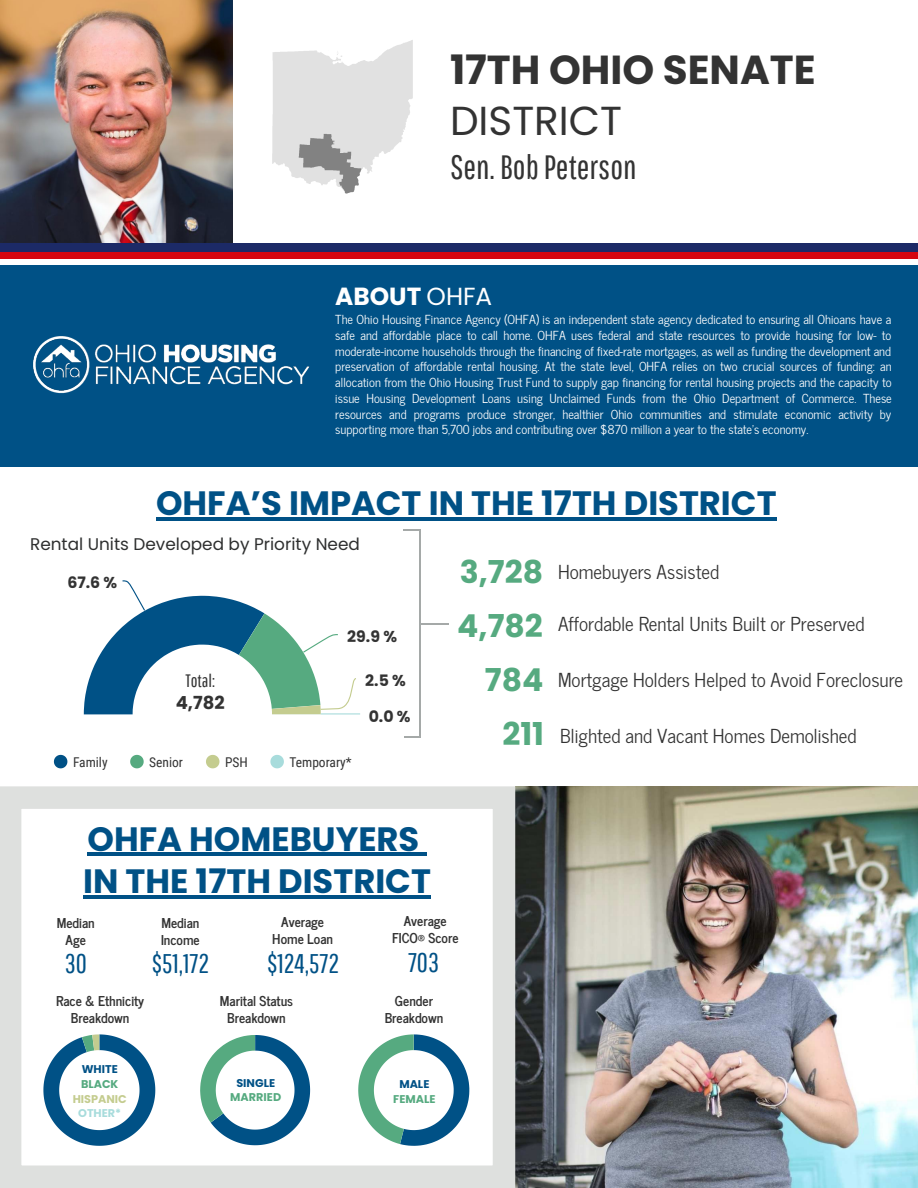
<style>
.page{position:relative;width:918px;height:1188px;background:#fff}
.page>*{position:absolute;margin:0;border:0;box-sizing:border-box;transform-origin:0 0}
.t1{font:700 40.5px "Poppins";color:#333}
.t2{font:40.5px "Poppins";color:#333}
.t3{font:700 33.75px/42.8px "Poppins";color:#005186}
.t4{font:33.75px "Pathway Gothic One";color:#333}
.t5{font:700 31.5px "Poppins";color:#56aa80}
.t6{font:27px "Pathway Gothic One";color:#005186}
.t7{font:700 24.75px "Poppins";color:#fff}
.t8{font:19.2px "News Cycle";color:#333}
.t9{font:18px "Pathway Gothic One";color:#333}
.t10{font:700 18px "Poppins";color:#333}
.t11{font:16.8px "Poppins";color:#2e2f2f}
.t12{font:700 15.75px "Poppins";color:#333}
.t13{font:700 13.5px/16.8px "News Cycle";color:#333;text-align:center}
.t14{font:13.5px "Roboto Condensed";color:#333}
.t15{font:12.3px/15.8px "News Cycle";color:#fff;text-align:justify}
.t16{font:700 11.25px "Poppins";color:#56aa80}
.t17{font:700 11.25px "Poppins";color:#005186}
.t18{font:700 11.25px "Poppins";color:#c4cc8f}
.t19{font:700 11.25px "Poppins";color:#a8dcdc}
.s1{font-weight:400}
.s2{font-family:"Poppins";font-weight:700;font-size:31.5px;color:#56aa80}
</style>
<div class="page">
<img style="left:272px;top:40px;width:141px;height:154px">
<img style="left:0;top:0;width:233px;height:243px">
<div style="left:0;top:266px;width:918px;height:201px;background:#005186"></div>
<hr style="left:156px;top:517px;width:621px;height:4px;background:#005186">
<div style="left:0;top:251px;width:918px;height:8px;background:#d5060f"></div>
<div style="left:0;top:243px;width:918px;height:9px;background:#1c2a67"></div>
<img style="left:33px;top:336px;width:277px;height:58px">
<img style="left:515px;top:786px;width:403px;height:402px">
<svg style="left:0;top:786px;width:515px;height:402px"></svg>
<hr style="left:88px;top:853px;width:331px;height:3px;background:#005186">
<svg style="left:419px;top:853px;width:8px;height:3px"></svg>
<hr style="left:83px;top:895px;width:348px;height:4px;background:#005186">
<svg style="left:43px;top:1034px;width:112px;height:112px"></svg>
<svg style="left:200px;top:1035px;width:110px;height:110px"></svg>
<svg style="left:358px;top:1034px;width:111px;height:112px"></svg>
<svg style="left:84px;top:580px;width:276px;height:135px"></svg>
<svg style="left:54px;top:755px;width:13px;height:13px"></svg>
<svg style="left:130px;top:755px;width:14px;height:13px"></svg>
<svg style="left:206px;top:755px;width:13px;height:13px"></svg>
<svg style="left:270px;top:755px;width:14px;height:13px"></svg>
<svg style="left:421px;top:623px;width:28px;height:1px"></svg>
<hr style="left:420px;top:530px;width:1px;height:208px;background:#a5a9a8">
<svg style="left:403px;top:530px;width:17px;height:1px"></svg>
<svg style="left:404px;top:737px;width:16px;height:1px"></svg>
<h1 class="t1" style="left:450px;top:47px;width:367px">17TH OHIO SENATE</h1>
<h1 class="t2" style="left:450px;top:97px;width:174px">DISTRICT</h1>
<h2 class="t4" style="left:450px;top:147px;width:188px">Sen. Bob Peterson</h2>
<h3 class="t7" style="left:335px;top:282px;width:159px">ABOUT <span class="s1">OHFA</span></h3>
<p class="t15" style="left:335px;top:311px;width:558px">The Ohio Housing Finance Agency (OHFA) is an independent state agency dedicated to ensuring all Ohioans have a safe and affordable place to call home. OHFA uses federal and state resources to provide housing for low- to moderate-income households through the financing of fixed-rate mortgages, as well as funding the development and preservation of affordable rental housing. At the state level, OHFA relies on two crucial sources of funding: an allocation from the Ohio Housing Trust Fund to supply gap financing for rental housing projects and the capacity to issue Housing Development Loans using Unclaimed Funds from the Ohio Department of Commerce. These resources and programs produce stronger, healthier Ohio communities and stimulate economic activity by supporting more than 5,700 jobs and contributing over $870 million a year to the state’s economy.</p>
<h2 class="t3" style="left:156px;top:482px;width:622px">OHFA’S IMPACT IN THE 17TH DISTRICT</h2>
<h3 class="t11" style="left:30px;top:535px;width:331px">Rental Units Developed by Priority Need</h3>
<p class="t12" style="left:67px;top:574px;width:51px">67.6 %</p>
<h3 class="t9" style="left:185px;top:670px;width:31px">Total:</h3>
<h3 class="t10" style="left:176px;top:692px;width:50px">4,782</h3>
<p class="t12" style="left:347px;top:628px;width:51px">29.9 %</p>
<p class="t12" style="left:365px;top:672px;width:42px">2.5 %</p>
<p class="t12" style="left:369px;top:708px;width:43px">0.0 %</p>
<p class="t14" style="left:73px;top:753px;width:36px">Family</p>
<p class="t14" style="left:149px;top:753px;width:35px">Senior</p>
<p class="t14" style="left:225px;top:753px;width:24px">PSH</p>
<p class="t14" style="left:290px;top:753px;width:64px">Temporary*</p>
<h3 class="t5" style="left:460px;top:553px;width:85px">3,728</h3>
<h3 class="t8" style="left:558px;top:556px;width:163px">Homebuyers Assisted</h3>
<h3 class="t8" style="left:457px;top:608px;width:409px"><span class="s2">4,782</span> Affordable Rental Units Built or Preserved</h3>
<h3 class="t5" style="left:485px;top:661px;width:60px">784</h3>
<h3 class="t5" style="left:502px;top:715px;width:43px">211</h3>
<h3 class="t8" style="left:558px;top:664px;width:347px">Mortgage Holders Helped to Avoid Foreclosure</h3>
<h3 class="t8" style="left:560px;top:719px;width:298px">Blighted and Vacant Homes Demolished</h3>
<h2 class="t3" style="left:83px;top:817px;width:349px">OHFA HOMEBUYERS<br>IN THE 17TH DISTRICT</h2>
<p class="t13" style="left:57px;top:913px;width:40px">Median<br>Age</p>
<h3 class="t6" style="left:65px;top:947px;width:24px">30</h3>
<p class="t13" style="left:392px;top:911px;width:68px">Average<br>FICO® Score</p>
<h3 class="t6" style="left:408px;top:946px;width:33px">703</h3>
<p class="t13" style="left:272px;top:912px;width:62px">Average<br>Home Loan</p>
<h3 class="t6" style="left:267px;top:947px;width:74px">$124,572</h3>
<p class="t13" style="left:161px;top:913px;width:40px;text-align:left">Median<br>Income</p>
<h3 class="t6" style="left:152px;top:947px;width:59px">$51,172</h3>
<p class="t13" style="left:56px;top:991px;width:90px">Race &amp; Ethnicity<br>Breakdown</p>
<p class="t13" style="left:220px;top:991px;width:75px">Marital Status<br>Breakdown</p>
<p class="t13" style="left:385px;top:991px;width:60px">Gender<br>Breakdown</p>
<p class="t17" style="left:82px;top:1063px;width:38px">WHITE</p>
<p class="t16" style="left:81px;top:1077px;width:39px">BLACK</p>
<p class="t18" style="left:73px;top:1092px;width:56px">HISPANIC</p>
<p class="t19" style="left:78px;top:1107px;width:45px">OTHER*</p>
<p class="t17" style="left:236px;top:1076px;width:40px">SINGLE</p>
<p class="t16" style="left:230px;top:1091px;width:52px">MARRIED</p>
<p class="t17" style="left:399px;top:1077px;width:32px">MALE</p>
<p class="t16" style="left:393px;top:1092px;width:44px">FEMALE</p>
</div>
